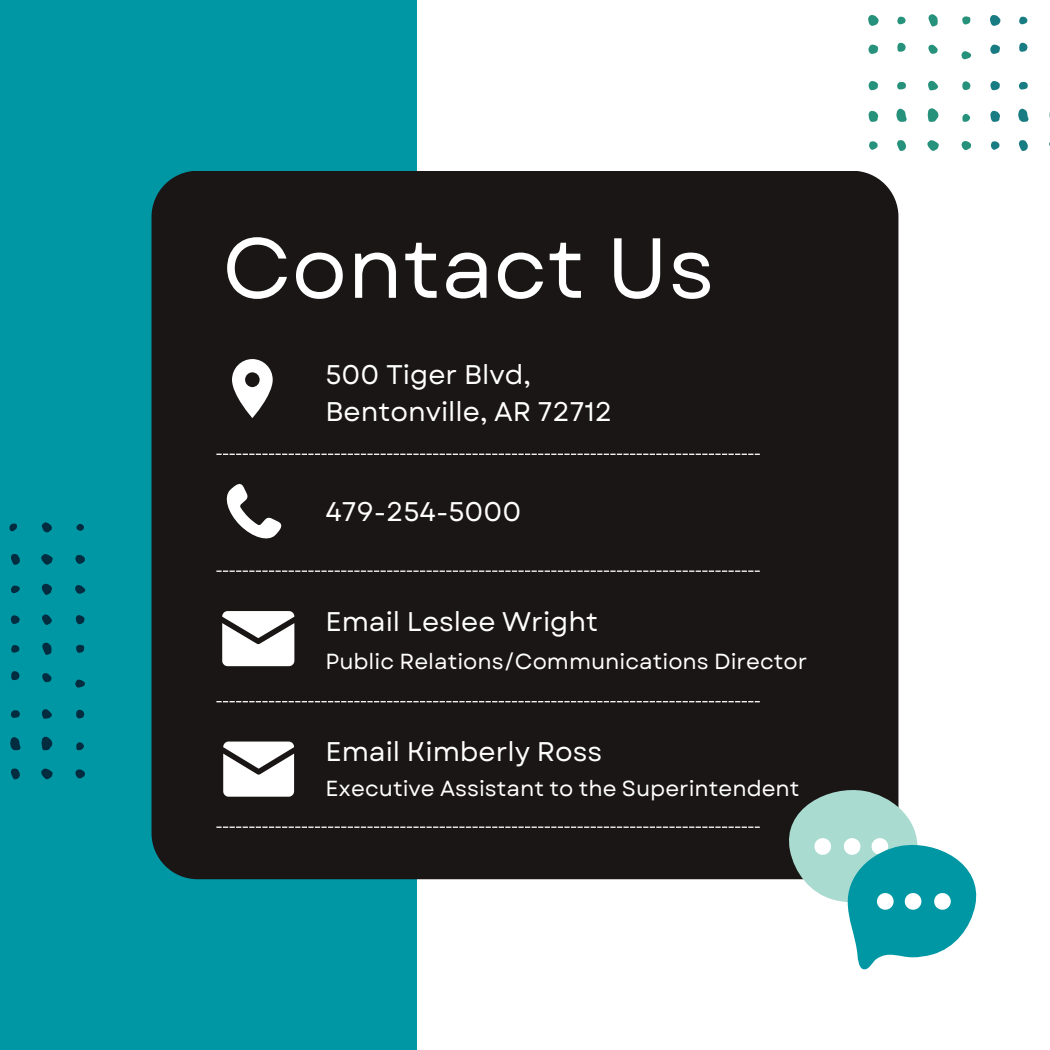
<style>
.page{position:relative;width:1050px;height:1050px;background:#fff}
.page>*{position:absolute;margin:0;border:0;box-sizing:border-box;transform-origin:0 0}
.t1{font:85.05px "Garet";color:#fff}
.t2{font:26.95px/36.9px "Garet";color:#fff}
.t3{font:21.7px "Garet";color:#fff}
</style>
<div class="page">
<div style="left:0;top:0;width:416px;height:1050px;background:#0097a5"></div>
<div style="left:152px;top:171px;width:746px;height:708px;background:#1b1616;border-radius:46px"></div>
<svg style="left:232px;top:359px;width:41px;height:59px"></svg>
<svg style="left:226px;top:484px;width:56px;height:55px"></svg>
<svg style="left:222px;top:611px;width:72px;height:55px;background:#e2e1e1"></svg>
<svg style="left:216px;top:454px;width:544px;height:1px"></svg>
<svg style="left:216px;top:571px;width:544px;height:1px"></svg>
<svg style="left:216px;top:701px;width:544px;height:1px"></svg>
<svg style="left:216px;top:827px;width:544px;height:1px"></svg>
<svg style="left:782px;top:785px;width:195px;height:185px"></svg>
<svg style="left:42px;top:737px;width:10px;height:13px"></svg>
<svg style="left:10px;top:737px;width:11px;height:13px"></svg>
<svg style="left:42px;top:642px;width:10px;height:13px"></svg>
<svg style="left:41px;top:554px;width:12px;height:11px"></svg>
<svg style="left:42px;top:584px;width:10px;height:11px"></svg>
<svg style="left:42px;top:614px;width:10px;height:11px"></svg>
<svg style="left:42px;top:522px;width:10px;height:10px"></svg>
<svg style="left:42px;top:709px;width:10px;height:10px"></svg>
<svg style="left:75px;top:555px;width:10px;height:9px"></svg>
<svg style="left:11px;top:554px;width:9px;height:11px"></svg>
<svg style="left:75px;top:585px;width:10px;height:9px"></svg>
<svg style="left:42px;top:673px;width:10px;height:9px"></svg>
<svg style="left:76px;top:615px;width:9px;height:9px"></svg>
<svg style="left:75px;top:680px;width:10px;height:8px"></svg>
<svg style="left:76px;top:710px;width:8px;height:9px"></svg>
<svg style="left:76px;top:645px;width:8px;height:8px"></svg>
<svg style="left:11px;top:671px;width:9px;height:9px"></svg>
<svg style="left:11px;top:615px;width:9px;height:9px"></svg>
<svg style="left:11px;top:710px;width:9px;height:8px"></svg>
<svg style="left:41px;top:769px;width:12px;height:11px"></svg>
<svg style="left:75px;top:769px;width:10px;height:10px"></svg>
<svg style="left:11px;top:768px;width:9px;height:11px"></svg>
<svg style="left:76px;top:742px;width:8px;height:9px"></svg>
<svg style="left:11px;top:586px;width:9px;height:7px"></svg>
<svg style="left:11px;top:645px;width:9px;height:8px"></svg>
<svg style="left:76px;top:524px;width:8px;height:7px"></svg>
<svg style="left:9px;top:524px;width:8px;height:8px"></svg>
<svg style="left:1018px;top:109px;width:11px;height:13px"></svg>
<svg style="left:990px;top:15px;width:10px;height:11px"></svg>
<svg style="left:990px;top:111px;width:10px;height:11px"></svg>
<svg style="left:990px;top:45px;width:10px;height:9px"></svg>
<svg style="left:990px;top:81px;width:10px;height:9px"></svg>
<svg style="left:1019px;top:43px;width:9px;height:9px"></svg>
<svg style="left:1019px;top:82px;width:9px;height:8px"></svg>
<svg style="left:1019px;top:140px;width:9px;height:11px"></svg>
<svg style="left:991px;top:141px;width:9px;height:9px"></svg>
<svg style="left:1019px;top:17px;width:9px;height:7px"></svg>
<svg style="left:928px;top:108px;width:11px;height:14px"></svg>
<svg style="left:896px;top:109px;width:11px;height:13px"></svg>
<svg style="left:928px;top:14px;width:10px;height:13px"></svg>
<svg style="left:868px;top:15px;width:11px;height:11px"></svg>
<svg style="left:928px;top:80px;width:10px;height:11px"></svg>
<svg style="left:869px;top:111px;width:9px;height:11px"></svg>
<svg style="left:928px;top:44px;width:10px;height:10px"></svg>
<svg style="left:868px;top:45px;width:10px;height:9px"></svg>
<svg style="left:869px;top:81px;width:9px;height:9px"></svg>
<svg style="left:961px;top:51px;width:10px;height:8px"></svg>
<svg style="left:962px;top:81px;width:9px;height:9px"></svg>
<svg style="left:962px;top:16px;width:8px;height:9px"></svg>
<svg style="left:897px;top:43px;width:9px;height:9px"></svg>
<svg style="left:897px;top:82px;width:9px;height:8px"></svg>
<svg style="left:927px;top:140px;width:12px;height:11px"></svg>
<svg style="left:962px;top:141px;width:9px;height:9px"></svg>
<svg style="left:897px;top:140px;width:9px;height:11px"></svg>
<svg style="left:869px;top:141px;width:9px;height:9px"></svg>
<svg style="left:962px;top:114px;width:8px;height:8px"></svg>
<svg style="left:897px;top:17px;width:9px;height:7px"></svg>
<svg style="left:223px;top:742px;width:71px;height:55px;background:#e1e0e0"></svg>
<h1 class="t1" style="left:222px;top:207px;width:494px">Contact Us</h1>
<p class="t2" style="left:325px;top:356px;width:288px">500 Tiger Blvd,<br>Bentonville, AR 72712</p>
<p class="t2" style="left:325px;top:494px;width:197px">479-254-5000</p>
<p class="t2" style="left:325px;top:603px;width:274px">Email Leslee Wright</p>
<p class="t3" style="left:325px;top:646px;width:483px">Public Relations/Communications Director</p>
<p class="t2" style="left:325px;top:733px;width:278px">Email Kimberly Ross</p>
<p class="t3" style="left:325px;top:773px;width:476px">Executive Assistant to the Superintendent</p>
</div>
